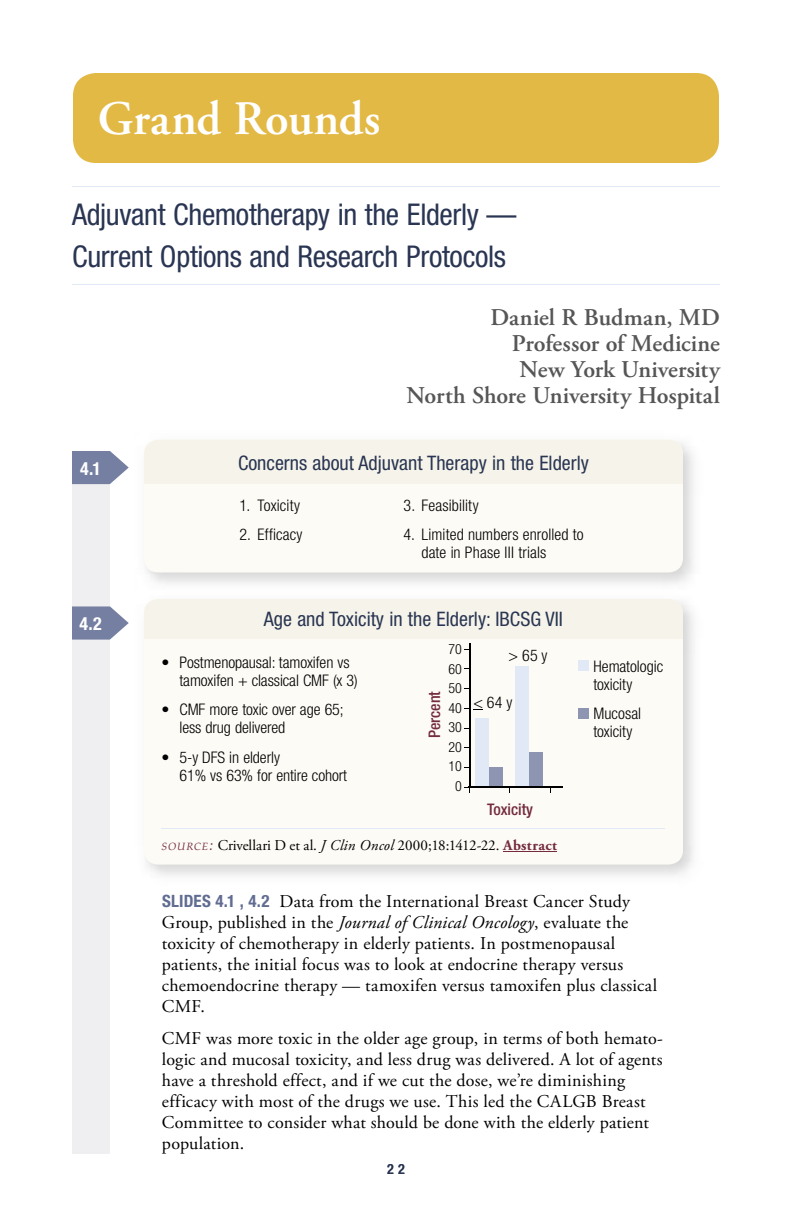
<style>
.page{position:relative;width:792px;height:1224px;background:#fff}
.page>*{position:absolute;margin:0;border:0;box-sizing:border-box;transform-origin:0 0}
.t1{font:600 48px "Adobe Garamond Pro";letter-spacing:-.005em;color:#fff}
.t2{font:condensed 30px/42px "Helvetica Neue";letter-spacing:-.01em;color:#293552}
.t3{font:600 24px/26px "Adobe Garamond Pro";color:#565656;text-align:right}
.t4{font:condensed 20px "Helvetica Neue";color:#293552}
.t5{font:18px/21px "Adobe Garamond Pro";letter-spacing:.01em;color:#000}
.t6{font:700 condensed 18px "Helvetica Neue";color:#fff}
.t7{font:300 condensed 16px/18px "Helvetica Neue";letter-spacing:-.005em;color:#000}
.t8{font:500 condensed 16px "Helvetica Neue";color:#732b3d}
.t9{font:15px "Adobe Garamond Pro";letter-spacing:-.005em;color:#000}
.t10{font:300 condensed 14px/19.6px "Helvetica Neue";letter-spacing:-.005em;color:#000;text-align:center}
.t11{font:500 condensed 14px "Helvetica Neue";color:#293552}
.s1{font-family:"Palatino LT Std";font-style:italic;font-size:10.4px;color:#732b3d}
.s2{font-family:"Palatino LT Std";font-style:italic;color:#732b3d}
.s3{font-style:italic}
.s4{font-weight:700;color:#732b3d}
.s5{font-family:"Helvetica Neue";font-weight:700;font-stretch:condensed;font-size:17px;color:#606c91}
</style>
<div class="page">
<div style="left:73px;top:73px;width:646px;height:90px;background:#e3b945;border-radius:23px"></div>
<hr style="left:72px;top:186px;width:648px;height:1px;background:#e0e9f5">
<hr style="left:72px;top:284px;width:648px;height:1px;background:#e0e9f5">
<div style="left:144px;top:440px;width:539px;height:132px;background:#fdfbf6;border-radius:14px"></div>
<div style="left:144px;top:440px;width:539px;height:44px;background:#f6f4ea"></div>
<div style="left:144px;top:599px;width:539px;height:266px;background:#fdfbf6;border-radius:14px"></div>
<div style="left:144px;top:599px;width:539px;height:40px;background:#f6f4ea"></div>
<hr style="left:162px;top:828px;width:504px;height:1px;background:#e0e9f5">
<hr style="left:503px;top:851px;width:54px;height:1px;background:#732b3d">
<div style="left:578px;top:661px;width:11px;height:10px;background:#e0e9f5"></div>
<div style="left:578px;top:708px;width:11px;height:11px;background:#8d95b3"></div>
<hr style="left:469px;top:643px;width:2px;height:145px;background:#000">
<svg style="left:464px;top:708px;width:19px;height:2px"></svg>
<div style="left:475px;top:718px;width:14px;height:69px;background:#e0e9f5"></div>
<div style="left:489px;top:768px;width:14px;height:19px;background:#8d95b3"></div>
<div style="left:516px;top:666px;width:13px;height:121px;background:#e0e9f5"></div>
<div style="left:529px;top:752px;width:14px;height:35px;background:#8d95b3"></div>
<hr style="left:469px;top:786px;width:94px;height:2px;background:#000">
<div style="left:72px;top:471px;width:37px;height:683px;background:#efeff1"></div>
<svg style="left:72px;top:451px;width:57px;height:33px"></svg>
<svg style="left:72px;top:606px;width:57px;height:34px"></svg>
<h1 class="t1" style="left:98px;top:92px;width:284px">Grand Rounds</h1>
<h2 class="t2" style="left:72px;top:193px;width:446px">Adjuvant Chemotherapy in the Elderly —<br>Current Options and Research Protocols</h2>
<h3 class="t3" style="left:406px;top:304px;width:315px">Daniel R Budman, MD<br>Professor of Medicine<br>New York University<br>North Shore University Hospital</h3>
<p class="t6" style="left:80px;top:457px;width:22px">4.1</p>
<p class="t6" style="left:80px;top:613px;width:24px">4.2</p>
<p class="t4" style="left:238px;top:451px;width:352px">Concerns about Adjuvant Therapy in the Elderly</p>
<p class="t7" style="left:240px;top:496px;width:62px">1. Toxicity</p>
<p class="t7" style="left:404px;top:496px;width:77px">3. Feasibility</p>
<p class="t7" style="left:240px;top:526px;width:65px">2. Efficacy</p>
<p class="t7" style="left:422px;top:526px;width:164px;text-indent:-18px">4. Limited numbers enrolled to date in Phase III trials</p>
<p class="t4" style="left:264px;top:608px;width:301px">Age and Toxicity in the Elderly: IBCSG VII</p>
<p class="t7" style="left:180px;top:653px;width:180px;text-indent:-18px">• Postmenopausal: tamoxifen vs tamoxifen + classical CMF (x 3)</p>
<p class="t7" style="left:180px;top:700px;width:166px;text-indent:-18px">• CMF more toxic over age 65; less drug delivered</p>
<p class="t7" style="left:180px;top:748px;width:169px;text-indent:-18px">• 5-y DFS in elderly<br>61% vs 63% for entire cohort</p>
<p class="t10" style="left:449px;top:639px;width:15px">70<br>60<br>50<br>40<br>30<br>20<br>10<br>0</p>
<p class="t7" style="left:509px;top:647px;width:40px">&gt; 65 y</p>
<p class="t8" style="left:425px;top:738px;width:49px;rotate:-90deg">Percent</p>
<p class="t7" style="left:473px;top:693px;width:41px">&lt; 64 y</p>
<p class="t8" style="left:487px;top:799px;width:47px">Toxicity</p>
<p class="t9" style="left:162px;top:836px;width:397px"><span class="s1">SOURCE</span><span class="s2">:</span> Crivellari D et al. <span class="s3">J Clin Oncol</span> 2000;18:1412-22. <span class="s4">Abstract</span></p>
<p class="t7" style="left:594px;top:657px;width:71px">Hematologic toxicity</p>
<p class="t7" style="left:594px;top:704px;width:49px">Mucosal toxicity</p>
<p class="t5" style="left:162px;top:891px;width:497px"><span class="s5">SLIDES 4.1 , 4.2</span> Data from the International Breast Cancer Study Group, published in the <span class="s3">Journal of Clinical Oncology</span>, evaluate the toxicity of chemotherapy in elderly patients. In postmenopausal patients, the initial focus was to look at endocrine therapy versus chemoendocrine therapy — tamoxifen versus tamoxifen plus classical CMF.</p>
<p class="t5" style="left:162px;top:1029px;width:502px">CMF was more toxic in the older age group, in terms of both hemato&shy;logic and mucosal toxicity, and less drug was delivered. A lot of agents have a threshold effect, and if we cut the dose, we’re diminishing efficacy with most of the drugs we use. This led the CALGB Breast Committee to consider what should be done with the elderly patient population.</p>
<p class="t11" style="left:387px;top:1161px;width:19px">2 2</p>
</div>
